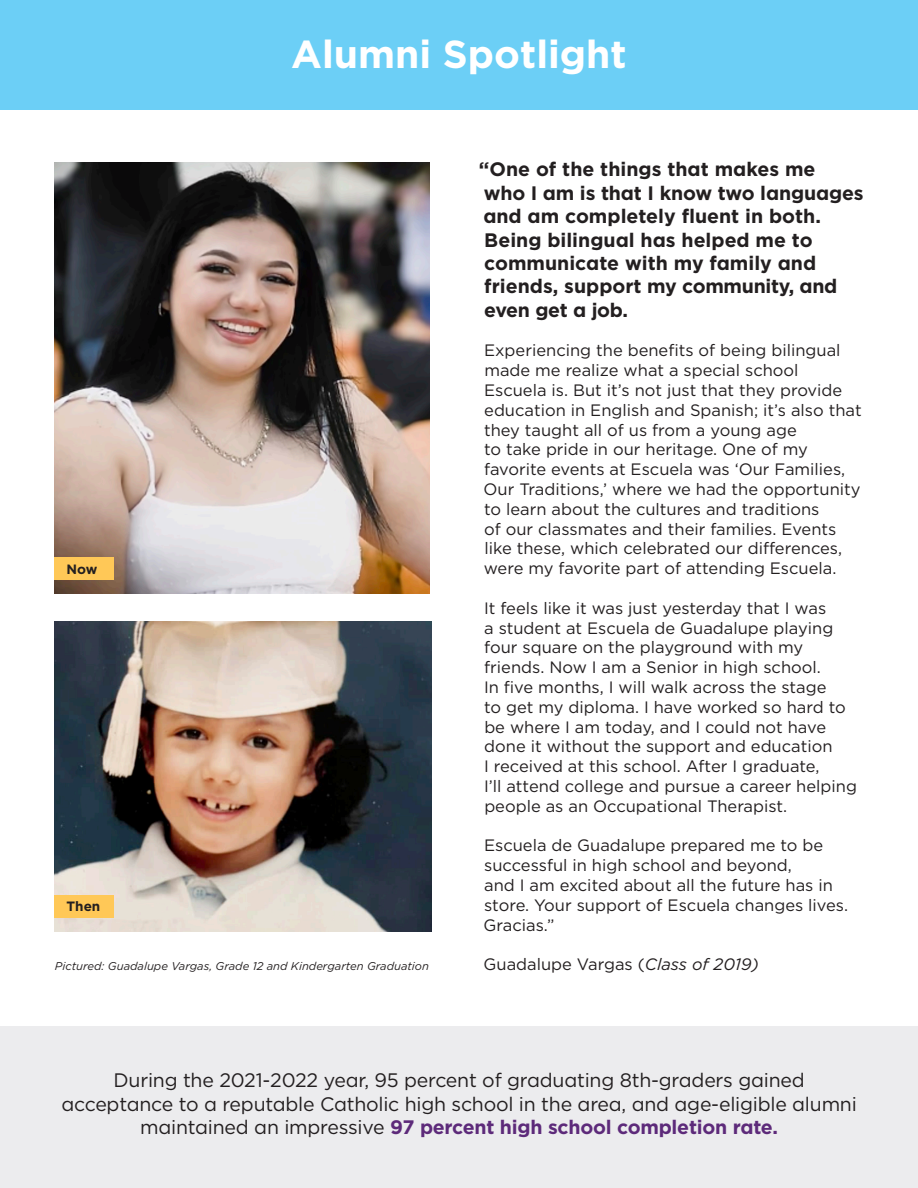
<style>
.page{position:relative;width:918px;height:1188px;background:#fff}
.page>*{position:absolute;margin:0;border:0;box-sizing:border-box;transform-origin:0 0}
.t1{font:700 39px "Gotham";color:#fff}
.t2{font:19.5px/23.4px "Gotham";letter-spacing:-.01em;color:#231f20;text-align:center}
.t3{font:700 19.5px/23.4px "Gotham";color:#231f20}
.t4{font:16.5px/19.8px "Gotham";color:#231f20}
.t5{font:700 13.5px "Gotham";color:#231f20}
.t6{font:italic 11.25px "Gotham";color:#231f20}
.s1{font-style:italic}
.s2{font-weight:700;color:#5d2a7a}
</style>
<div class="page">
<img style="left:54px;top:162px;width:376px;height:432px">
<img style="left:54px;top:621px;width:378px;height:311px">
<div style="left:54px;top:895px;width:60px;height:22px;background:#ffc857"></div>
<div style="left:54px;top:558px;width:60px;height:22px;background:#ffc857"></div>
<div style="left:0;top:1026px;width:918px;height:162px;background:#ececee"></div>
<div style="left:0;top:0;width:918px;height:109px;background:#6ccff6"></div>
<p class="t1" style="left:291px;top:28px;width:337px">Alumni Spotlight</p>
<p class="t5" style="left:67px;top:560px;width:32px">Now</p>
<p class="t5" style="left:67px;top:897px;width:35px">Then</p>
<p class="t6" style="left:55px;top:959px;width:376px">Pictured: Guadalupe Vargas, Grade 12 and Kindergarten Graduation</p>
<p class="t3" style="left:479px;top:158px;width:338px">“One of the things that makes me</p>
<p class="t3" style="left:484px;top:181px;width:381px">who I am is that I know two languages</p>
<p class="t3" style="left:483px;top:204px;width:339px">and am completely fluent in both.</p>
<p class="t3" style="left:484px;top:228px;width:355px">Being bilingual has helped me to communicate with my family and friends, support my community, and even get a job.</p>
<p class="t4" style="left:484px;top:340px;width:358px">Experiencing the benefits of being bilingual made me realize what a special school</p>
<p class="t4" style="left:484px;top:380px;width:379px">Escuela is. But it’s not just that they provide education in English and Spanish; it’s also that they taught all of us from a young age</p>
<p class="t4" style="left:484px;top:439px;width:325px">to take pride in our heritage. One of my</p>
<p class="t4" style="left:484px;top:459px;width:379px">favorite events at Escuela was ‘Our Families,<br>Our Traditions,’ where we had the opportunity to learn about the cultures and traditions</p>
<p class="t4" style="left:484px;top:519px;width:360px">of our classmates and their families. Events like these, which celebrated our differences, were my favorite part of attending Escuela.</p>
<p class="t4" style="left:484px;top:598px;width:344px">It feels like it was just yesterday that I was</p>
<p class="t4" style="left:484px;top:618px;width:351px">a student at Escuela de Guadalupe playing</p>
<p class="t4" style="left:484px;top:637px;width:338px">four square on the playground with my friends. Now I am a Senior in high school.</p>
<p class="t4" style="left:484px;top:677px;width:344px">In five months, I will walk across the stage</p>
<p class="t4" style="left:484px;top:697px;width:363px">to get my diploma. I have worked so hard to be where I am today, and I could not have done it without the support and education</p>
<p class="t4" style="left:484px;top:756px;width:337px">I received at this school. After I graduate,</p>
<p class="t4" style="left:484px;top:776px;width:374px">I’ll attend college and pursue a career helping people as an Occupational Therapist.</p>
<p class="t4" style="left:484px;top:835px;width:341px">Escuela de Guadalupe prepared me to be</p>
<p class="t4" style="left:484px;top:855px;width:309px">successful in high school and beyond,</p>
<p class="t4" style="left:484px;top:875px;width:366px">and I am excited about all the future has in store. Your support of Escuela changes lives.</p>
<p class="t4" style="left:484px;top:915px;width:73px">Gracias.”</p>
<p class="t4" style="left:484px;top:954px;width:277px">Guadalupe Vargas (<span class="s1">Class of 2019)</span></p>
<p class="t2" style="left:114px;top:1068px;width:693px">During the 2021-2022 year, 95 percent of graduating 8th-graders gained</p>
<p class="t2" style="left:61px;top:1092px;width:797px">acceptance to a reputable Catholic high school in the area, and age-eligible alumni maintained an impressive <span class="s2">97 percent high school completion rate.</span></p>
</div>
